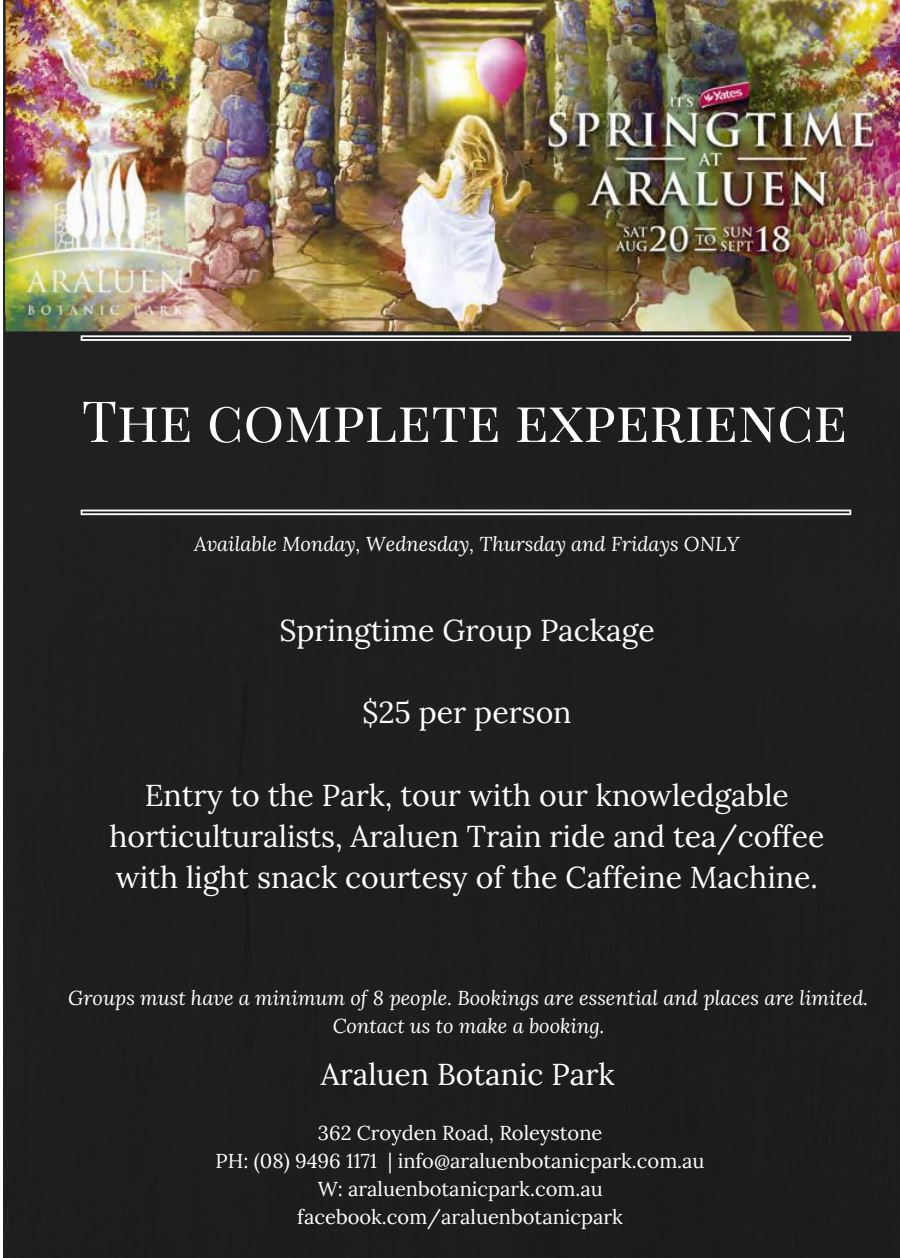
<style>
.page{position:relative;width:900px;height:1258px;background:#fff}
.page>*{position:absolute;margin:0;border:0;box-sizing:border-box;transform-origin:0 0}
.t1{font:56.75px "Playfair Display SC";color:#fff}
.t2{font:30.25px/41.2px "Lora";color:#fff;text-align:center}
.t3{font:italic 20px/28.2px "Lora";color:#fff;text-align:center}
.t4{font:20px/28.2px "Lora";color:#fff;text-align:center}
</style>
<div class="page">
<img style="left:4px;top:80px;width:2px;height:79px">
<div style="left:4px;top:314px;width:537px;height:944px;background:#1f1f1f"></div>
<div style="left:541px;top:331px;width:359px;height:674px;background:#1f1e1f"></div>
<div style="left:541px;top:1005px;width:359px;height:253px;background:#1d1d1d"></div>
<svg style="left:81px;top:335px;width:770px;height:6px"></svg>
<svg style="left:81px;top:509px;width:770px;height:6px"></svg>
<hr style="left:82px;top:511px;width:767px;height:2px;background:#fff">
<img style="left:6px;top:0;width:894px;height:331px">
<img style="left:3px;top:159px;width:205px;height:155px">
<h1 class="t1" style="left:82px;top:380px;width:767px">The complete experience</h1>
<p class="t3" style="left:194px;top:530px;width:547px">Available Monday, Wednesday, Thursday and Fridays ONLY</p>
<p class="t2" style="left:279px;top:610px;width:377px">Springtime Group Package</p>
<p class="t2" style="left:362px;top:692px;width:211px">$25 per person</p>
<p class="t2" style="left:109px;top:775px;width:717px">Entry to the Park, tour with our knowledgable horticulturalists, Araluen Train ride and tea/coffee with light snack courtesy of the Caffeine Machine.</p>
<p class="t3" style="left:68px;top:983px;width:802px">Groups must have a minimum of 8 people. Bookings are essential and places are limited.<br>Contact us to make a booking.</p>
<p class="t2" style="left:321px;top:1054px;width:295px">Araluen Botanic Park</p>
<p class="t4" style="left:216px;top:1118px;width:491px">362 Croyden Road, Roleystone<br>PH: (08) 9496 1171 | info@araluenbotanicpark.com.au W: araluenbotanicpark.com.au facebook.com/araluenbotanicpark</p>
</div>
